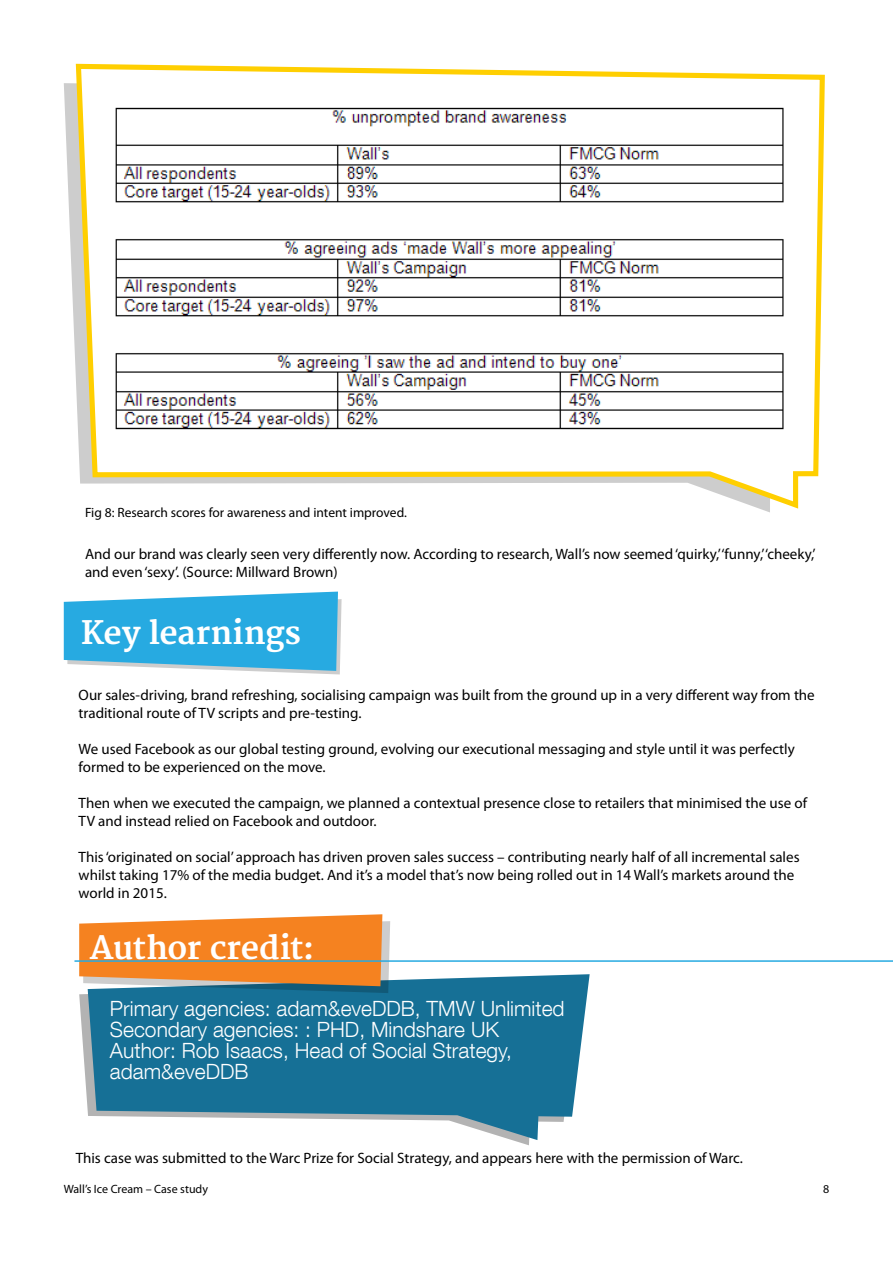
<style>
.page{position:relative;width:893px;height:1263px;background:#fff}
.page>*{position:absolute;margin:0;border:0;box-sizing:border-box;transform-origin:0 0}
.t1{font:700 31.5px "Merriweather";letter-spacing:-.005em;color:#fff}
.t2{font:300 21px/21px "Helvetica Neue LT Com";color:#fff}
.t3{font:15px/18px "Myriad Pro";color:#000}
.t4{font:13.5px "Myriad Pro";color:#000}
.t5{font:12px "Myriad Pro";color:#000}
</style>
<div class="page">
<svg style="left:79px;top:994px;width:451px;height:151px"></svg>
<svg style="left:88px;top:974px;width:502px;height:166px;background:#3e87a6"></svg>
<svg style="left:79px;top:914px;width:311px;height:79px;background:#de8e46"></svg>
<hr style="left:74px;top:960px;width:819px;height:2px;background:#27aae1">
<svg style="left:73px;top:63px;width:752px;height:449px"></svg>
<img style="left:112px;top:103px;width:672px;height:330px">
<svg style="left:64px;top:592px;width:278px;height:82px;background:#4ab6e3"></svg>
<p class="t4" style="left:85px;top:504px;width:323px">Fig 8: Research scores for awareness and intent improved.</p>
<p class="t3" style="left:85px;top:545px;width:732px">And our brand was clearly seen very differently now. According to research, Wall’s now seemed ‘quirky,’‘funny,’‘cheeky,’ and even ‘sexy’. (Source: Millward Brown)</p>
<h1 class="t1" style="left:81px;top:614px;width:221px">Key learnings</h1>
<p class="t3" style="left:79px;top:685px;width:738px">Our sales-driving, brand refreshing, socialising campaign was built from the ground up in a very different way from the traditional route of TV scripts and pre-testing.</p>
<p class="t3" style="left:79px;top:739px;width:718px">We used Facebook as our global testing ground, evolving our executional messaging and style until it was perfectly formed to be experienced on the move.</p>
<p class="t3" style="left:79px;top:793px;width:730px">Then when we executed the campaign, we planned a contextual presence close to retailers that minimised the use of<br>TV and instead relied on Facebook and outdoor.</p>
<p class="t3" style="left:79px;top:847px;width:722px">This ‘originated on social’ approach has driven proven sales success – contributing nearly half of all incremental sales whilst taking 17% of the media budget. And it’s a model that’s now being rolled out in 14 Wall’s markets around the world in 2015.</p>
<h1 class="t1" style="left:90px;top:929px;width:226px">Author credit:</h1>
<h2 class="t2" style="left:110px;top:997px;width:456px">Primary agencies: adam&amp;eveDDB, TMW Unlimited Secondary agencies: : PHD, Mindshare UK Author: Rob Isaacs, Head of Social Strategy, adam&amp;eveDDB</h2>
<p class="t3" style="left:76px;top:1149px;width:669px">This case was submitted to the Warc Prize for Social Strategy, and appears here with the permission of Warc.</p>
<p class="t5" style="left:64px;top:1182px;width:146px">Wall’s Ice Cream – Case study</p>
<p class="t5" style="left:823px;top:1182px;width:8px">8</p>
</div>
